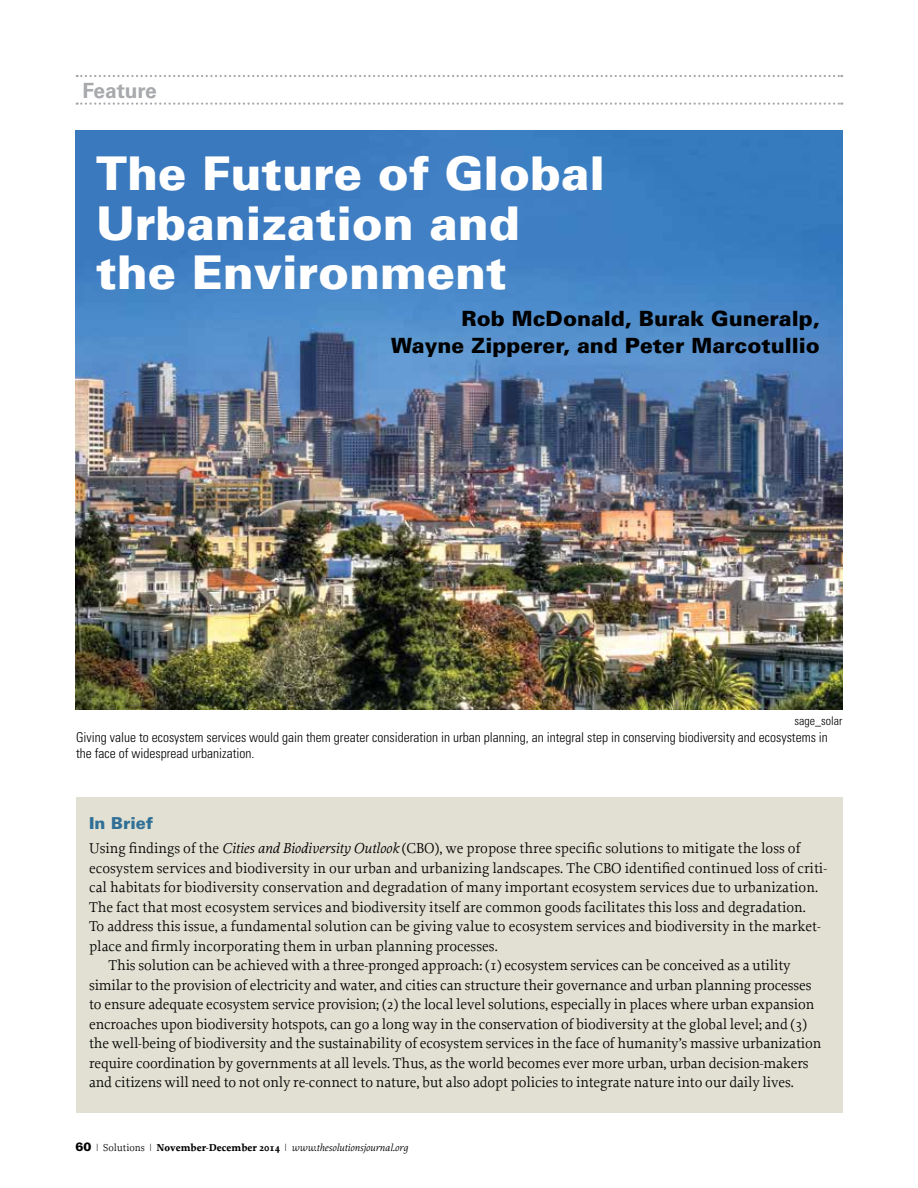
<style>
.page{position:relative;width:918px;height:1188px;background:#fff}
.page>*{position:absolute;margin:0;border:0;box-sizing:border-box;transform-origin:0 0}
.t1{font:900 46.5px/49.5px "Univers";color:#fff}
.t2{font:900 21px/27px "Univers";color:#000;text-align:right}
.t3{font:700 21px "Univers LT Std";letter-spacing:-.005em;color:#a7a9ac}
.t4{font:900 16.5px "Univers LT Std";color:#307097}
.t5{font:15px "Proforma";letter-spacing:-.01em;color:#000}
.t6{font:300 condensed 13.5px/16.5px "Univers";color:#000}
.t7{font:300 condensed 12px "Univers";color:#000}
.t8{font:italic 10.5px "Proforma";color:#000}
.s1{font-style:italic}
.s2{font-family:"Univers LT Std";font-weight:900;font-style:normal;font-size:12px}
.s3{font-style:normal}
.s4{font-weight:700;font-style:normal}
</style>
<div class="page">
<img style="left:76px;top:130px;width:766px;height:579px">
<svg style="left:77px;top:75px;width:765px;height:2px"></svg>
<svg style="left:77px;top:102px;width:765px;height:3px"></svg>
<div style="left:76px;top:797px;width:766px;height:315px;background:#e1e0d2"></div>
<h2 class="t3" style="left:82px;top:78px;width:76px">Feature</h2>
<h1 class="t1" style="left:96px;top:148px;width:510px">The Future of Global<br>Urbanization and the Environment</h1>
<h2 class="t2" style="left:391px;top:305px;width:430px">Rob McDonald, Burak Guneralp,<br>Wayne Zipperer, and Peter Marcotullio</h2>
<p class="t7" style="left:794px;top:714px;width:49px">sage_solar</p>
<p class="t6" style="left:76px;top:728px;width:753px">Giving value to ecosystem services would gain them greater consideration in urban planning, an integral step in conserving biodiversity and ecosystems in the face of widespread urbanization.</p>
<p class="t4" style="left:89px;top:813px;width:66px">In Brief</p>
<p class="t5" style="left:89px;top:839px;width:713px">Using findings of the <span class="s1">Cities and Biodiversity Outlook</span> (CBO), we propose three specific solutions to mitigate the loss of</p>
<p class="t5" style="left:89px;top:859px;width:740px">ecosystem services and biodiversity in our urban and urbanizing landscapes. The CBO identified continued loss of criti-</p>
<p class="t5" style="left:89px;top:878px;width:730px">cal habitats for biodiversity conservation and degradation of many important ecosystem services due to urbanization.</p>
<p class="t5" style="left:89px;top:898px;width:718px">The fact that most ecosystem services and biodiversity itself are common goods facilitates this loss and degradation.</p>
<p class="t5" style="left:89px;top:917px;width:733px">To address this issue, a fundamental solution can be giving value to ecosystem services and biodiversity in the market-</p>
<p class="t5" style="left:89px;top:937px;width:410px">place and firmly incorporating them in urban planning processes.</p>
<p class="t5" style="left:109px;top:956px;width:684px">This solution can be achieved with a three-pronged approach: (1) ecosystem services can be conceived as a utility</p>
<p class="t5" style="left:89px;top:976px;width:724px">similar to the provision of electricity and water, and cities can structure their governance and urban planning processes</p>
<p class="t5" style="left:89px;top:995px;width:727px">to ensure adequate ecosystem service provision; (2) the local level solutions, especially in places where urban expansion</p>
<p class="t5" style="left:89px;top:1015px;width:719px">encroaches upon biodiversity hotspots, can go a long way in the conservation of biodiversity at the global level; and (3)</p>
<p class="t5" style="left:89px;top:1034px;width:734px">the well-being of biodiversity and the sustainability of ecosystem services in the face of humanity’s massive urbanization</p>
<p class="t5" style="left:89px;top:1054px;width:721px">require coordination by governments at all levels. Thus, as the world becomes ever more urban, urban decision-makers</p>
<p class="t5" style="left:89px;top:1073px;width:706px">and citizens will need to not only re-connect to nature, but also adopt policies to integrate nature into our daily lives.</p>
<p class="t8" style="left:76px;top:1141px;width:334px"><span class="s2">60</span> <span class="s3">| Solutions |</span> <span class="s4">November-December 2014</span> <span class="s3">|</span> www.thesolutionsjournal.org</p>
</div>
